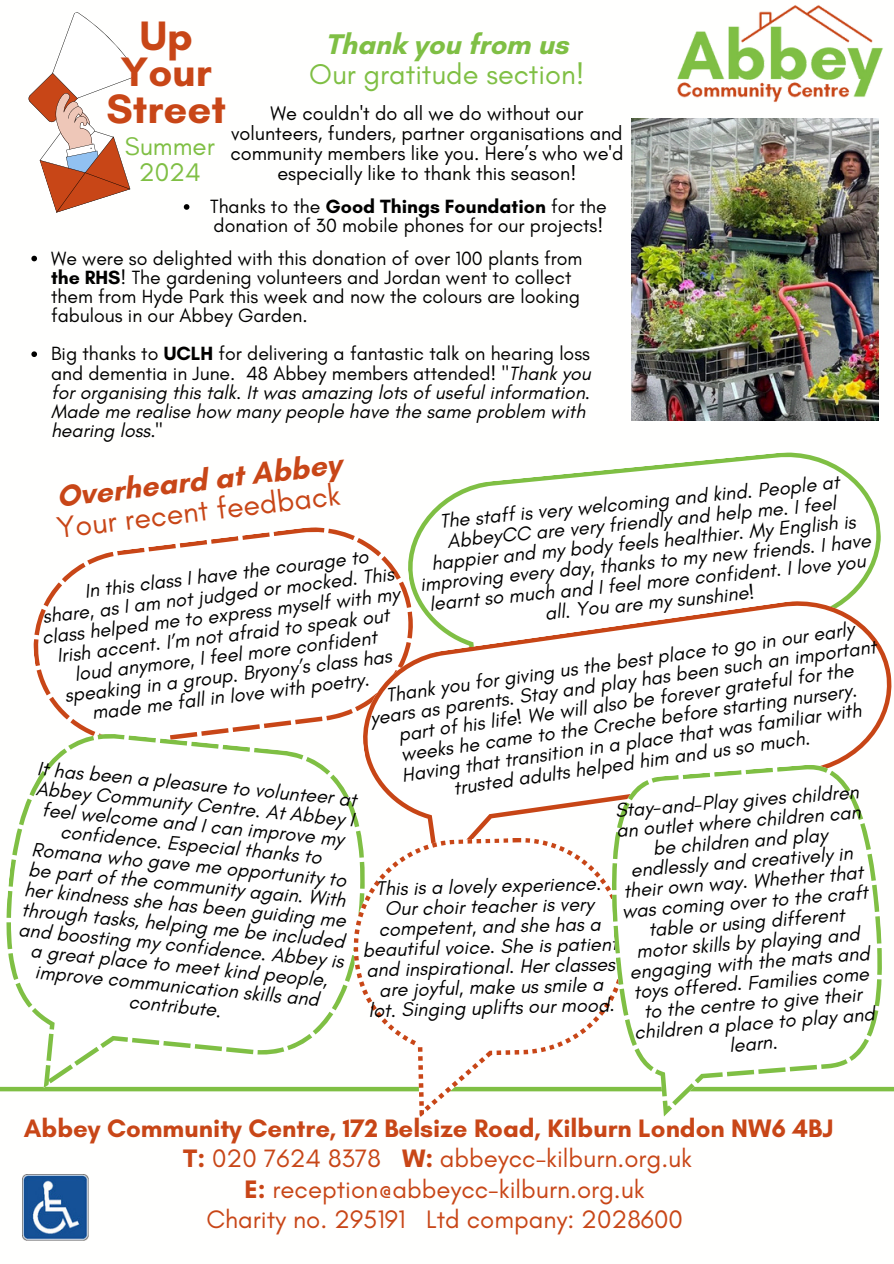
<style>
.page{position:relative;width:894px;height:1264px;background:#fff}
.page>*{position:absolute;margin:0;border:0;box-sizing:border-box;transform-origin:0 0}
.t1{font:700 41.85px/36.8px "Glacial Indifference";color:#c84617;text-align:center}
.t2{font:30.45px "Glacial Indifference";color:#c84617}
.t3{font:700 30.45px "Glacial Indifference";color:#c84617}
.t4{font:28.95px/29.2px "Glacial Indifference";color:#7fbf44;text-align:center}
.t5{font:25.95px/26.1px "Glacial Indifference";color:#7fbf44;text-align:center}
.t6{font:25.8px "Glacial Indifference";color:#c84617}
.t7{font:700 25.8px "Glacial Indifference";color:#c84617}
.t8{font:italic 19.95px/20.2px "Glacial Indifference";color:#000;text-align:center}
.t9{font:19.95px/20.2px "Glacial Indifference";color:#000;text-align:center}
.t10{font:19.5px/19.2px "Glacial Indifference";color:#000}
.t11{font:italic 19.5px/19.2px "Glacial Indifference";color:#000}
.s1{font-weight:700}
.s2{font-style:italic}
.s3{font-style:normal}
.s4{font-weight:700;font-style:normal}
</style>
<div class="page">
<img style="left:23px;top:1174px;width:66px;height:66px">
<img style="left:677px;top:5px;width:206px;height:98px">
<div style="left:0;top:1086px;width:893px;height:5px;background:#7fbf44"></div>
<svg style="left:29px;top:12px;width:108px;height:201px"></svg>
<svg style="left:418px;top:452px;width:463px;height:142px"></svg>
<svg style="left:33px;top:527px;width:384px;height:202px"></svg>
<svg style="left:357px;top:594px;width:535px;height:224px"></svg>
<svg style="left:6px;top:729px;width:363px;height:330px"></svg>
<svg style="left:352px;top:836px;width:251px;height:218px"></svg>
<svg style="left:603px;top:762px;width:285px;height:253px"></svg>
<svg style="left:607px;top:762px;width:279px;height:313px"></svg>
<img style="left:631px;top:118px;width:247px;height:303px">
<svg style="left:31px;top:256px;width:6px;height:5px"></svg>
<svg style="left:31px;top:351px;width:6px;height:6px"></svg>
<svg style="left:184px;top:204px;width:5px;height:6px"></svg>
<h1 class="t1" style="left:106px;top:17px;width:121px">Up<br>Your<br>Street</h1>
<h3 class="t5" style="left:125px;top:133px;width:91px">Summer<br>2024</h3>
<h3 class="t4" style="left:309px;top:31px;width:277px"><span class="s1">Thank you from us<br></span>Our gratitude section<span class="s2">!</span></h3>
<p class="t9" style="left:230px;top:103px;width:394px">We couldn't do all we do without our volunteers, funders, partner organisations and community members like you. Here’s who we'd especially like to thank this season!</p>
<p class="t10" style="left:210px;top:197px;width:398px">Thanks to the <span class="s1">Good Things Foundation</span> for the donation of 30 mobile phones for our projects!</p>
<p class="t10" style="left:51px;top:249px;width:532px">We were so delighted with this donation of over 100 plants from <span class="s1">the RHS</span>! The gardening volunteers and Jordan went to collect them from Hyde Park this week and now the colours are looking fabulous in our Abbey Garden.</p>
<p class="t11" style="left:51px;top:344px;width:541px"><span class="s3">Big thanks to</span> <span class="s4">UCLH</span> <span class="s3">for delivering a fantastic talk on hearing loss and dementia in June. 48 Abbey members attended!</span> "Thank you for organising this talk. It was amazing lots of useful information.<br>Made me realise how many people have the same problem with hearing loss."</p>
<h2 class="t3" style="left:54px;top:479px;width:288px;rotate:-7deg">Overheard at Abbey</h2>
<p class="t8" style="left:413px;top:515px;width:454px;rotate:-6deg">The staff is very welcoming and kind. People at AbbeyCC are very friendly and help me. I feel happier and my body feels healthier. My English is improving every day, thanks to my new friends. I have learnt so much and I feel more confident. I love you all. You are my sunshine!</p>
<h2 class="t2" style="left:55px;top:511px;width:286px;rotate:-7deg">Your recent feedback</h2>
<p class="t8" style="left:83px;top:581px;width:287px;rotate:-7deg">In this class I have the courage to</p>
<p class="t8" style="left:41px;top:607px;width:355px;rotate:-7deg">share, as I am not judged or mocked. This</p>
<p class="t8" style="left:41px;top:627px;width:362px;rotate:-7deg">class helped me to express myself with my</p>
<p class="t8" style="left:56px;top:646px;width:336px;rotate:-7deg">Irish accent. I’m not afraid to speak out</p>
<p class="t8" style="left:366px;top:687px;width:512px;rotate:-8deg">Thank you for giving us the best place to go in our early years as parents. Stay and play has been such an important part of his life! We will also be forever grateful for the weeks he came to the Creche before starting nursery.<br>Having that transition in a place that was familiar with trusted adults helped him and us so much.</p>
<p class="t8" style="left:73px;top:664px;width:306px;rotate:-7deg">loud anymore, I feel more confident</p>
<p class="t8" style="left:64px;top:686px;width:331px;rotate:-7deg">speaking in a group. Bryony’s class has</p>
<p class="t8" style="left:91px;top:703px;width:281px;rotate:-7deg">made me fall in love with poetry.</p>
<p class="t8" style="left:37px;top:757px;width:328px;rotate:6deg">It has been a pleasure to volunteer at<br>Abbey Community Centre. At Abbey I feel welcome and I can improve my confidence. Especial thanks to<br>Romana who gave me opportunity to be part of the community again. With her kindness she has been guiding me through tasks, helping me be included and boosting my confidence. Abbey is a great place to meet kind people, improve communication skills and contribute.</p>
<p class="t8" style="left:612px;top:802px;width:248px;rotate:-5deg">Stay-and-Play gives children an outlet where children can be children and play endlessly and creatively in their own way. Whether that was coming over to the craft table or using different motor skills by playing and engaging with the mats and toys offered. Families come to the centre to give their children a place to play and learn.</p>
<p class="t8" style="left:361px;top:878px;width:256px;rotate:-1deg">This is a lovely experience.<br>Our choir teacher is very competent, and she has a beautiful voice. She is patient and inspirational. Her classes are joyful, make us smile a lot. Singing uplifts our mood.</p>
<p class="t7" style="left:24px;top:1112px;width:810px">Abbey Community Centre, 172 Belsize Road, Kilburn London NW6 4BJ</p>
<p class="t6" style="left:183px;top:1144px;width:510px"><span class="s1">T:</span> 020 7624 8378 <span class="s1">W:</span> abbeycc-kilburn.org.uk</p>
<p class="t6" style="left:244px;top:1174px;width:401px"><span class="s1">E:</span> reception@abbeycc-kilburn.org.uk</p>
<p class="t6" style="left:206px;top:1205px;width:478px">Charity no. 295191 Ltd company: 2028600</p>
</div>
